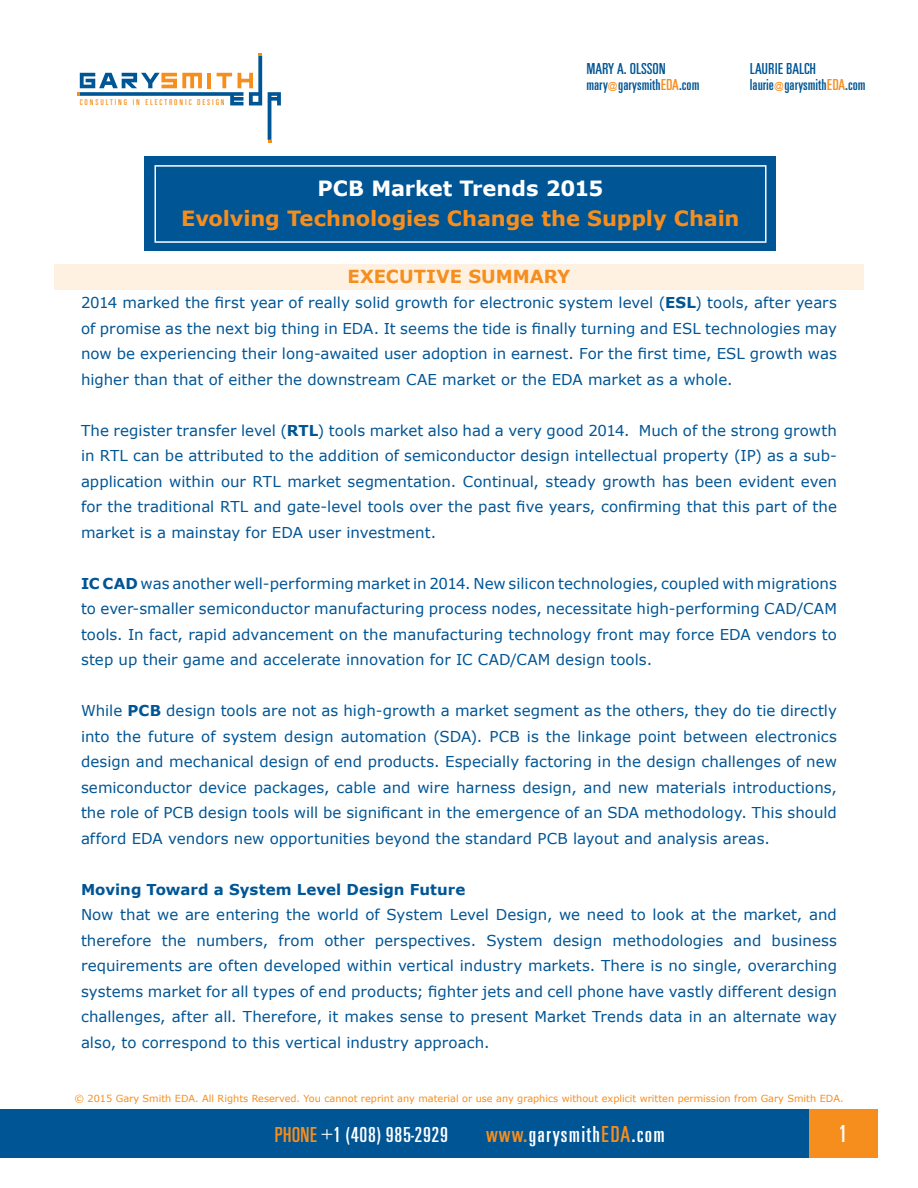
<style>
.page{position:relative;width:918px;height:1188px;background:#fff}
.page>*{position:absolute;margin:0;border:0;box-sizing:border-box;transform-origin:0 0}
.t1{font:25.5px "U59";color:#fff}
.t2{font:24px "U59";letter-spacing:.05em;color:#fff}
.t3{font:22.5px "U59";color:#fff}
.t4{font:700 21px "Verdana";letter-spacing:-.005em;color:#f68e1e}
.t5{font:700 21px "Verdana";letter-spacing:-.005em;color:#fff}
.t6{font:700 18px "Verdana";color:#f68e1e}
.t7{font:16.5px "U59";color:#005595}
.t8{font:15px/25.5px "Verdana";letter-spacing:.005em;color:#005595;text-align:justify}
.t9{font:700 15px "Verdana";letter-spacing:.005em;color:#005595}
.t10{font:9.75px "Verdana";color:#f68e1e}
.t11{font:8.7px "U59";letter-spacing:.22em;color:#f68e1e}
.s1{font-family:"Arial";font-size:9.6px;color:#f68e1e}
.s2{color:#f68e1e}
.s3{font-weight:700}
</style>
<div class="page">
<div style="left:0;top:1110px;width:811px;height:48px;background:#005595"></div>
<svg style="left:268px;top:92px;width:13px;height:50px"></svg>
<svg style="left:77px;top:53px;width:185px;height:52px"></svg>
<div style="left:809px;top:1110px;width:69px;height:48px;background:#f68e1e"></div>
<div style="left:54px;top:264px;width:810px;height:25px;background:#fef1e2"></div>
<div style="left:145px;top:156px;width:631px;height:94px;background:#005595"></div>
<div style="left:154px;top:165px;width:612px;height:78px;border:2px solid #fff"></div>
<p class="t11" style="left:80px;top:97px;width:146px">CONSULTING IN ELECTRONIC DESIGN</p>
<p class="t7" style="left:586px;top:57px;width:81px">MARY A. OLSSON</p>
<p class="t7" style="left:586px;top:74px;width:115px">mary<span class="s1">@</span>garysmith<span class="s2">EDA</span>.com</p>
<p class="t7" style="left:750px;top:57px;width:68px">LAURIE BALCH</p>
<p class="t7" style="left:750px;top:74px;width:117px">laurie<span class="s1">@</span>garysmith<span class="s2">EDA</span>.com</p>
<p class="t5" style="left:317px;top:175px;width:288px">PCB Market Trends 2015</p>
<p class="t4" style="left:181px;top:205px;width:560px">Evolving Technologies Change the Supply Chain</p>
<p class="t6" style="left:348px;top:265px;width:224px">EXECUTIVE SUMMARY</p>
<p class="t8" style="left:81px;top:290px;width:758px">2014 marked the first year of really solid growth for electronic system level (<span class="s3">ESL</span>) tools, after years of promise as the next big thing in EDA. It seems the tide is finally turning and ESL technologies may now be experiencing their long-awaited user adoption in earnest. For the first time, ESL growth was higher than that of either the downstream CAE market or the EDA market as a whole.</p>
<p class="t8" style="left:81px;top:418px;width:758px">The register transfer level (<span class="s3">RTL</span>) tools market also had a very good 2014. Much of the strong growth in RTL can be attributed to the addition of semiconductor design intellectual property (IP) as a sub&shy;application within our RTL market segmentation. Continual, steady growth has been evident even for the traditional RTL and gate-level tools over the past five years, confirming that this part of the market is a mainstay for EDA user investment.</p>
<p class="t8" style="left:81px;top:571px;width:758px"><span class="s3">IC CAD</span> was another well-performing market in 2014. New silicon technologies, coupled with migrations to ever-smaller semiconductor manufacturing process nodes, necessitate high-performing CAD/CAM tools. In fact, rapid advancement on the manufacturing technology front may force EDA vendors to step up their game and accelerate innovation for IC CAD/CAM design tools.</p>
<p class="t8" style="left:81px;top:698px;width:757px">While <span class="s3">PCB</span> design tools are not as high-growth a market segment as the others, they do tie directly into the future of system design automation (SDA). PCB is the linkage point between electronics design and mechanical design of end products. Especially factoring in the design challenges of new semiconductor device packages, cable and wire harness design, and new materials introductions, the role of PCB design tools will be significant in the emergence of an SDA methodology. This should afford EDA vendors new opportunities beyond the standard PCB layout and analysis areas.</p>
<p class="t9" style="left:81px;top:880px;width:386px">Moving Toward a System Level Design Future</p>
<p class="t8" style="left:81px;top:902px;width:758px">Now that we are entering the world of System Level Design, we need to look at the market, and therefore the numbers, from other perspectives. System design methodologies and business requirements are often developed within vertical industry markets. There is no single, overarching systems market for all types of end products; fighter jets and cell phone have vastly different design challenges, after all. Therefore, it makes sense to present Market Trends data in an alternate way also, to correspond to this vertical industry approach.</p>
<p class="t10" style="left:74px;top:1093px;width:771px">© 2015 Gary Smith EDA. All Rights Reserved. You cannot reprint any material or use any graphics without explicit written permission from Gary Smith EDA.</p>
<h3 class="t3" style="left:274px;top:1119px;width:176px"><span class="s2">PHONE</span> +1 (408) 985-2929</h3>
<h2 class="t2" style="left:486px;top:1118px;width:180px"><span class="s2">www.</span>garysmith<span class="s2">EDA</span>.com</h2>
<p class="t1" style="left:838px;top:1117px;width:11px">1</p>
</div>
